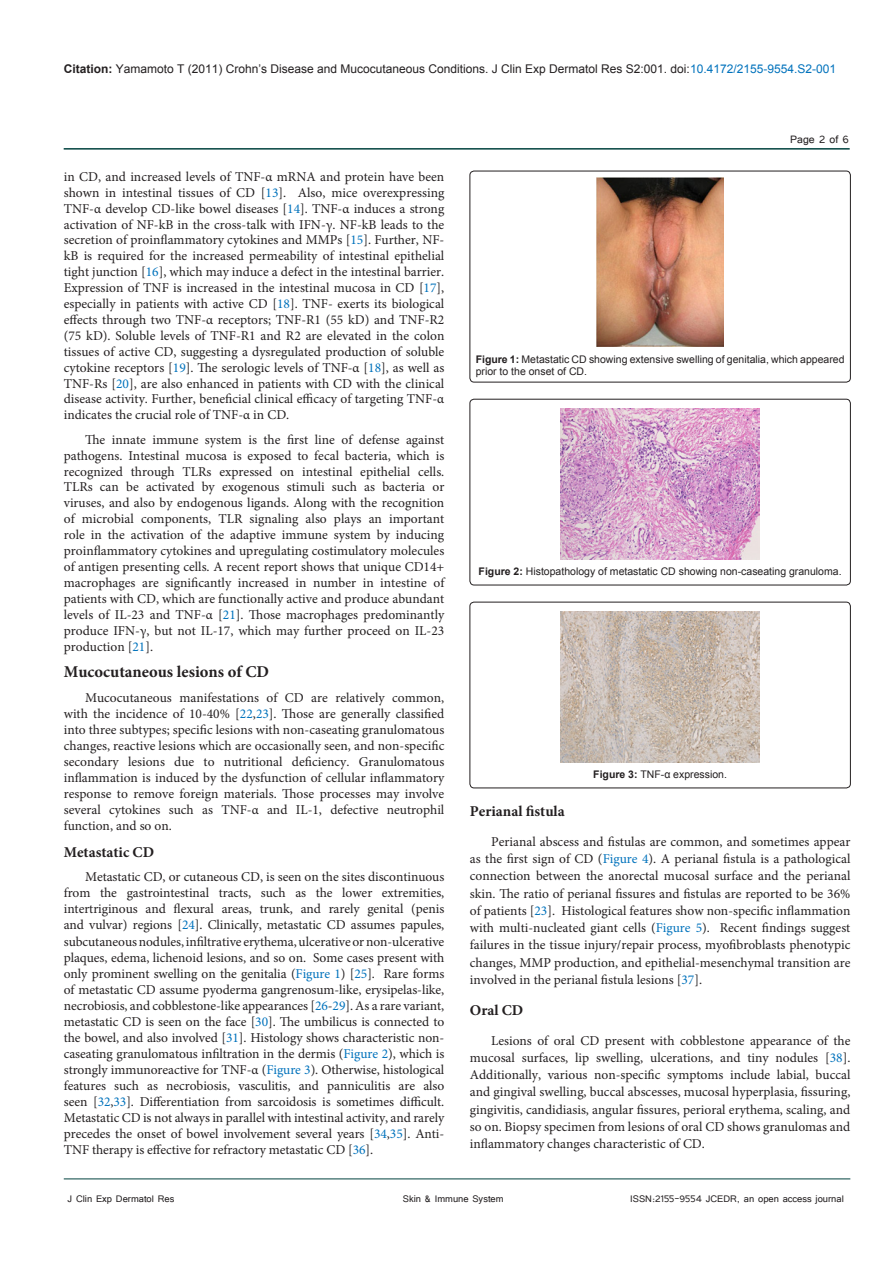
<style>
.page{position:relative;width:893px;height:1263px;background:#fff}
.page>*{position:absolute;margin:0;border:0;box-sizing:border-box;transform-origin:0 0}
.t1{font:700 16.5px "Minion Pro";color:#231f20}
.t2{font:700 15px "Minion Pro";color:#231f20}
.t3{font:13.5px/15.9px "Minion Pro";color:#231f20;text-align:justify}
.t4{font:13.5px "Tunga";color:#231f20}
.t5{font:12px "Arial";color:#231f20}
.t6{font:12px "Tunga";color:#231f20}
.t7{font:10.5px/12.6px "Arial";color:#231f20}
.s1{font-weight:700}
.s2{color:#0072bc}
</style>
<div class="page">
<hr style="left:64px;top:148px;width:786px;height:2px;background:#02433f">
<hr style="left:64px;top:1179px;width:786px;height:1px;background:#02433f">
<div style="left:470px;top:171px;width:380px;height:211px;border:1px solid #231f20;border-radius:4px"></div>
<img style="left:597px;top:178px;width:127px;height:169px">
<div style="left:470px;top:399px;width:380px;height:186px;border:1px solid #231f20;border-radius:4px"></div>
<img style="left:561px;top:409px;width:198px;height:150px">
<div style="left:470px;top:602px;width:380px;height:186px;border:1px solid #231f20;border-radius:4px"></div>
<img style="left:561px;top:612px;width:198px;height:150px">
<p class="t5" style="left:64px;top:60px;width:774px"><span class="s1">Citation:</span> Yamamoto T (2011) Crohn’s Disease and Mucocutaneous Conditions. J Clin Exp Dermatol Res S2:001. doi:<span class="s2">10.4172/2155-9554.S2-001</span></p>
<p class="t3" style="left:64px;top:169px;width:382px">in CD, and increased levels of TNF-α mRNA and protein have been shown in intestinal tissues of CD [<span class="s2">13</span>]. Also, mice overexpressing TNF-α develop CD-like bowel diseases [<span class="s2">14</span>]. TNF-α induces a strong activation of NF-kB in the cross-talk with IFN-γ. NF-kB leads to the secretion of proinflammatory cytokines and MMPs [<span class="s2">15</span>]. Further, NF&shy;kB is required for the increased permeability of intestinal epithelial tight junction [<span class="s2">16</span>], which may induce a defect in the intestinal barrier.<br>Expression of TNF is increased in the intestinal mucosa in CD [<span class="s2">17</span>], especially in patients with active CD [<span class="s2">18</span>]. TNF- exerts its biological effects through two TNF-α receptors; TNF-R1 (55 kD) and TNF-R2 (75 kD). Soluble levels of TNF-R1 and R2 are elevated in the colon tissues of active CD, suggesting a dysregulated production of soluble cytokine receptors [<span class="s2">19</span>]. The serologic levels of TNF-α [<span class="s2">18</span>], as well as TNF-Rs [<span class="s2">20</span>], are also enhanced in patients with CD with the clinical disease activity. Further, beneficial clinical efficacy of targeting TNF-α indicates the crucial role of TNF-α in CD.</p>
<p class="t3" style="left:64px;top:432px;width:382px;text-indent:21px">The innate immune system is the first line of defense against pathogens. Intestinal mucosa is exposed to fecal bacteria, which is recognized through TLRs expressed on intestinal epithelial cells.<br>TLRs can be activated by exogenous stimuli such as bacteria or viruses, and also by endogenous ligands. Along with the recognition of microbial components, TLR signaling also plays an important role in the activation of the adaptive immune system by inducing proinflammatory cytokines and upregulating costimulatory molecules of antigen presenting cells. A recent report shows that unique CD14+ macrophages are significantly increased in number in intestine of patients with CD, which are functionally active and produce abundant levels of IL-23 and TNF-α [<span class="s2">21</span>]. Those macrophages predominantly produce IFN-γ, but not IL-17, which may further proceed on IL-23 production [<span class="s2">21</span>].</p>
<p class="t1" style="left:64px;top:660px;width:207px">Mucocutaneous lesions of CD</p>
<p class="t3" style="left:64px;top:689px;width:382px;text-indent:21px">Mucocutaneous manifestations of CD are relatively common, with the incidence of 10-40% [<span class="s2">22</span>,<span class="s2">23</span>]. Those are generally classified into three subtypes; specific lesions with non-caseating granulomatous changes, reactive lesions which are occasionally seen, and non-specific secondary lesions due to nutritional deficiency. Granulomatous inflammation is induced by the dysfunction of cellular inflammatory response to remove foreign materials. Those processes may involve several cytokines such as TNF-α and IL-1, defective neutrophil function, and so on.</p>
<p class="t2" style="left:64px;top:841px;width:92px">Metastatic CD</p>
<p class="t3" style="left:64px;top:869px;width:382px;text-indent:21px">Metastatic CD, or cutaneous CD, is seen on the sites discontinuous from the gastrointestinal tracts, such as the lower extremities, intertriginous and flexural areas, trunk, and rarely genital (penis and vulvar) regions [<span class="s2">24</span>]. Clinically, metastatic CD assumes papules, subcutaneous nodules, infiltrative erythema, ulcerative or non-ulcerative plaques, edema, lichenoid lesions, and so on. Some cases present with only prominent swelling on the genitalia (<span class="s2">Figure 1</span>) [<span class="s2">25</span>]. Rare forms of metastatic CD assume pyoderma gangrenosum-like, erysipelas-like, necrobiosis, and cobblestone-like appearances [<span class="s2">26</span>-<span class="s2">29</span>]. As a rare variant, metastatic CD is seen on the face [<span class="s2">30</span>]. The umbilicus is connected to the bowel, and also involved [<span class="s2">31</span>]. Histology shows characteristic non&shy;caseating granulomatous infiltration in the dermis (<span class="s2">Figure 2</span>), which is strongly immunoreactive for TNF-α (<span class="s2">Figure 3</span>). Otherwise, histological features such as necrobiosis, vasculitis, and panniculitis are also seen [<span class="s2">32</span>,<span class="s2">33</span>]. Differentiation from sarcoidosis is sometimes difficult.<br>Metastatic CD is not always in parallel with intestinal activity, and rarely precedes the onset of bowel involvement several years [<span class="s2">34</span>,<span class="s2">35</span>]. Anti-TNF therapy is effective for refractory metastatic CD [<span class="s2">36</span>].</p>
<p class="t4" style="left:790px;top:131px;width:60px">Page 2 of 6</p>
<p class="t7" style="left:476px;top:353px;width:370px"><span class="s1">Figure 1:</span> Metastatic CD showing extensive swelling of genitalia, which appeared prior to the onset of CD.</p>
<p class="t7" style="left:479px;top:565px;width:364px"><span class="s1">Figure 2:</span> Histopathology of metastatic CD showing non-caseating granuloma.</p>
<p class="t7" style="left:593px;top:768px;width:135px"><span class="s1">Figure 3:</span> TNF-α expression.</p>
<p class="t2" style="left:470px;top:800px;width:96px">Perianal fistula</p>
<p class="t3" style="left:470px;top:833px;width:382px;line-height:17.2px;text-indent:21px">Perianal abscess and fistulas are common, and sometimes appear as the first sign of CD (<span class="s2">Figure 4</span>). A perianal fistula is a pathological connection between the anorectal mucosal surface and the perianal skin. The ratio of perianal fissures and fistulas are reported to be 36% of patients [<span class="s2">23</span>]. Histological features show non-specific inflammation with multi-nucleated giant cells (<span class="s2">Figure 5</span>). Recent findings suggest failures in the tissue injury/repair process, myofibroblasts phenotypic changes, MMP production, and epithelial-mesenchymal transition are involved in the perianal fistula lesions [<span class="s2">37</span>].</p>
<p class="t2" style="left:470px;top:999px;width:55px">Oral CD</p>
<p class="t3" style="left:470px;top:1032px;width:382px;line-height:17.2px;text-indent:21px">Lesions of oral CD present with cobblestone appearance of the mucosal surfaces, lip swelling, ulcerations, and tiny nodules [<span class="s2">38</span>].<br>Additionally, various non-specific symptoms include labial, buccal and gingival swelling, buccal abscesses, mucosal hyperplasia, fissuring, gingivitis, candidiasis, angular fissures, perioral erythema, scaling, and so on. Biopsy specimen from lesions of oral CD shows granulomas and inflammatory changes characteristic of CD.</p>
<p class="t6" style="left:68px;top:1190px;width:108px">J Clin Exp Dermatol Res</p>
<p class="t6" style="left:403px;top:1190px;width:102px">Skin &amp; Immune System</p>
<p class="t6" style="left:630px;top:1190px;width:215px">ISSN:2155-9554 JCEDR, an open access journal</p>
</div>
